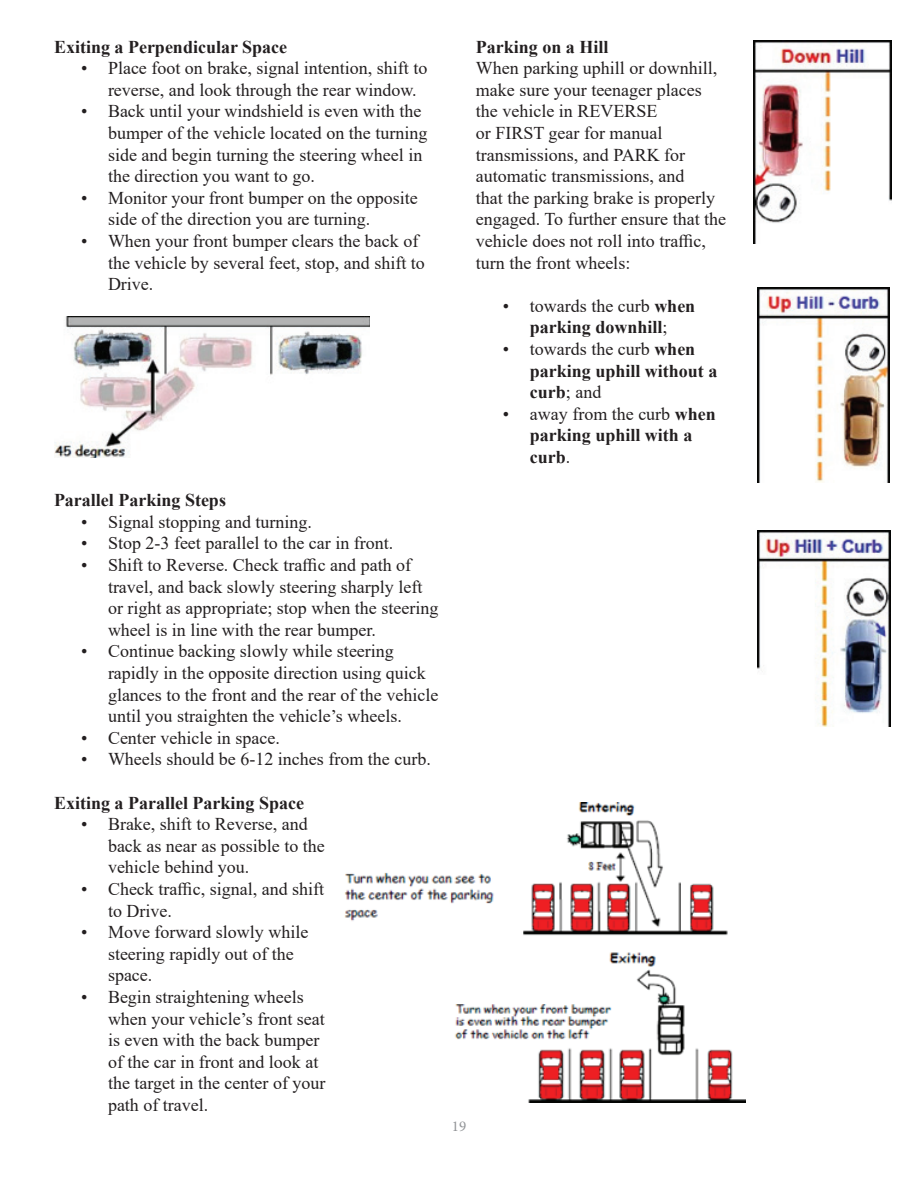
<style>
.page{position:relative;width:918px;height:1188px;background:#fff}
.page>*{position:absolute;margin:0;border:0;box-sizing:border-box;transform-origin:0 0}
.t1{font:18px/21.6px "Times New Roman";color:#231f20}
.t2{font:700 18px/21.6px "Times New Roman";color:#231f20}
.t3{font:15px "Minion Pro";color:#939598}
.s1{font-weight:400}
</style>
<div class="page">
<img style="left:344px;top:802px;width:401px;height:300px">
<img style="left:54px;top:316px;width:316px;height:142px">
<img style="left:754px;top:40px;width:138px;height:203px">
<img style="left:757px;top:287px;width:132px;height:196px">
<img style="left:757px;top:530px;width:133px;height:197px">
<p class="t2" style="left:54px;top:35px;width:235px">Exiting a Perpendicular Space</p>
<p class="t1" style="left:108px;top:57px;width:321px;text-indent:-27px">• Place foot on brake, signal intention, shift to reverse, and look through the rear window.</p>
<p class="t1" style="left:108px;top:100px;width:321px;text-indent:-27px">• Back until your windshield is even with the bumper of the vehicle located on the turning side and begin turning the steering wheel in the direction you want to go.</p>
<p class="t1" style="left:108px;top:186px;width:311px;text-indent:-27px">• Monitor your front bumper on the opposite side of the direction you are turning.</p>
<p class="t1" style="left:108px;top:230px;width:318px;text-indent:-27px">• When your front bumper clears the back of the vehicle by several feet, stop, and shift to<br>Drive.</p>
<p class="t2" style="left:54px;top:489px;width:174px">Parallel Parking Steps</p>
<p class="t1" style="left:81px;top:510px;width:233px">• Signal stopping and turning.</p>
<p class="t1" style="left:81px;top:532px;width:314px">• Stop 2-3 feet parallel to the car in front.</p>
<p class="t1" style="left:108px;top:554px;width:332px;text-indent:-27px">• Shift to Reverse. Check traffic and path of travel, and back slowly steering sharply left or right as appropriate; stop when the steering wheel is in line with the rear bumper.</p>
<p class="t1" style="left:108px;top:640px;width:332px;text-indent:-27px">• Continue backing slowly while steering rapidly in the opposite direction using quick glances to the front and the rear of the vehicle until you straighten the vehicle’s wheels.</p>
<p class="t1" style="left:81px;top:726px;width:200px">• Center vehicle in space.</p>
<p class="t1" style="left:81px;top:748px;width:351px">• Wheels should be 6-12 inches from the curb.</p>
<p class="t2" style="left:54px;top:791px;width:252px">Exiting a Parallel Parking Space</p>
<p class="t1" style="left:108px;top:813px;width:218px;text-indent:-27px">• Brake, shift to Reverse, and back as near as possible to the vehicle behind you.</p>
<p class="t1" style="left:108px;top:878px;width:218px;text-indent:-27px">• Check traffic, signal, and shift to Drive.</p>
<p class="t1" style="left:108px;top:921px;width:202px;text-indent:-27px">• Move forward slowly while steering rapidly out of the space.</p>
<p class="t1" style="left:108px;top:986px;width:219px;text-indent:-27px">• Begin straightening wheels when your vehicle’s front seat is even with the back bumper of the car in front and look at the target in the center of your path of travel.</p>
<p class="t2" style="left:476px;top:35px;width:134px">Parking on a Hill</p>
<p class="t1" style="left:476px;top:57px;width:252px">When parking uphill or downhill, make sure your teenager places the vehicle in REVERSE<br>or FIRST gear for manual transmissions, and PARK for automatic transmissions, and<br>that the parking brake is properly engaged. To further ensure that the vehicle does not roll into traffic, turn the front wheels:</p>
<p class="t2" style="left:503px;top:295px;width:194px;text-align:center"><span class="s1">• towards the curb</span> when parking downhill<span class="s1">;</span></p>
<p class="t2" style="left:530px;top:338px;width:189px;text-indent:-27px"><span class="s1">• towards the curb</span> when parking uphill without a curb<span class="s1">; and</span></p>
<p class="t2" style="left:530px;top:403px;width:187px;text-indent:-27px"><span class="s1">• away from the curb</span> when parking uphill with a curb<span class="s1">.</span></p>
<p class="t3" style="left:452px;top:1117px;width:16px">19</p>
</div>
